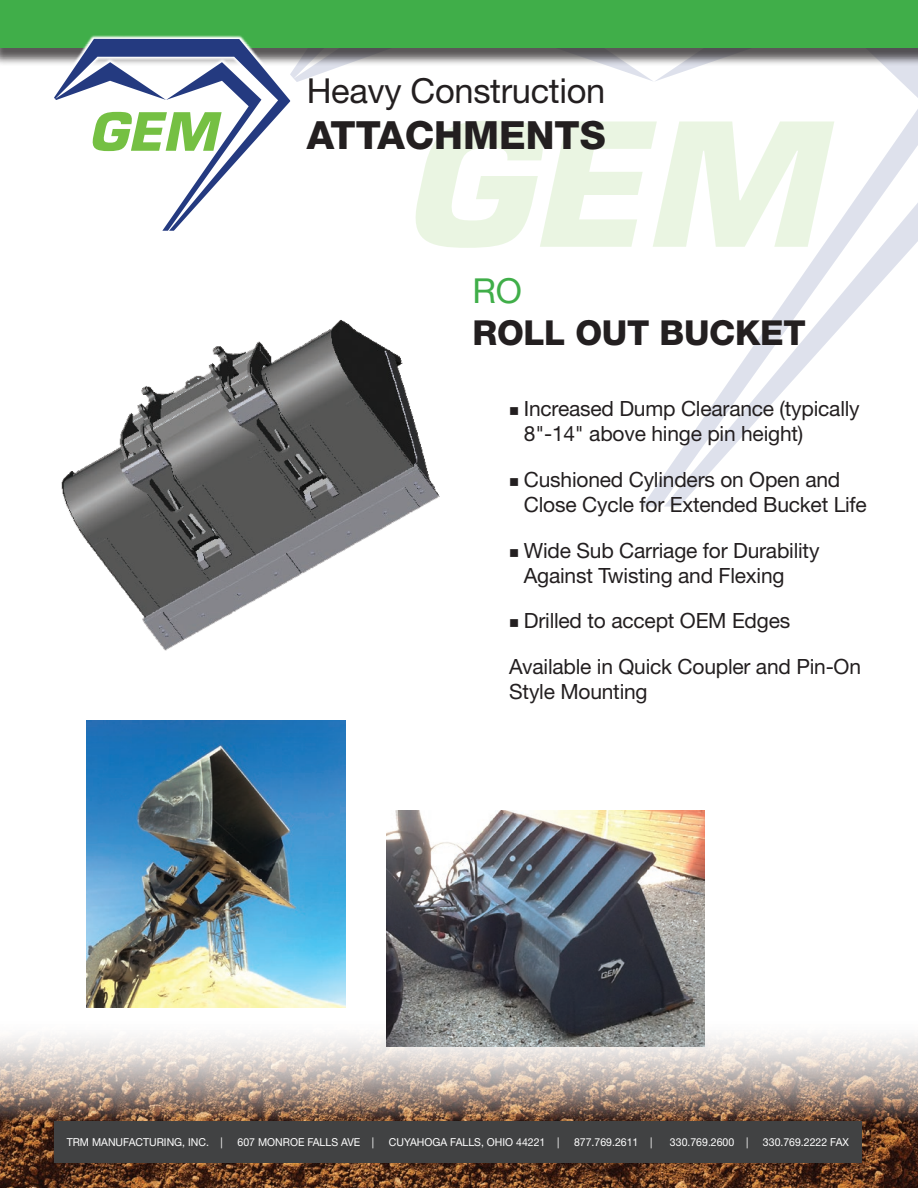
<style>
.page{position:relative;width:918px;height:1188px;background:#fff}
.page>*{position:absolute;margin:0;border:0;box-sizing:border-box;transform-origin:0 0}
.t1{font:800 38.85px "Helvetica Neue";color:#231f20}
.t2{font:34.5px "Helvetica Neue";letter-spacing:-.01em;color:#231f20}
.t3{font:800 34.5px "Helvetica Neue";letter-spacing:-.01em;color:#231f20}
.t4{font:34.5px "Helvetica Neue";color:#40ae49}
.t5{font:21px/25.2px "Helvetica Neue";letter-spacing:-.01em;color:#231f20}
.t6{font:10.95px "Helvetica Neue";color:#fff;scale:.96 1}
</style>
<div class="page">
<svg style="left:294px;top:67px;width:624px;height:440px"></svg>
<svg style="left:409px;top:120px;width:425px;height:128px"></svg>
<img style="left:0;top:1014px;width:918px;height:174px">
<div style="left:54px;top:1121px;width:808px;height:41px;background:#414243"></div>
<img style="left:87px;top:721px;width:258px;height:286px">
<img style="left:387px;top:810px;width:317px;height:236px">
<img style="left:61px;top:302px;width:395px;height:349px">
<div style="left:0;top:0;width:918px;height:67px;background:#231f20;opacity:.75"></div>
<div style="left:0;top:0;width:918px;height:48px;background:#40ae49"></div>
<svg style="left:50px;top:35px;width:244px;height:67px"></svg>
<svg style="left:54px;top:39px;width:236px;height:192px"></svg>
<svg style="left:91px;top:112px;width:131px;height:39px"></svg>
<p class="t2" style="left:307px;top:70px;width:300px">Heavy Construction</p>
<p class="t1" style="left:307px;top:112px;width:301px">ATTACHMENTS</p>
<p class="t4" style="left:472px;top:270px;width:51px">RO</p>
<p class="t3" style="left:472px;top:312px;width:335px">ROLL OUT BUCKET</p>
<p class="t5" style="left:524px;top:396px;width:337px;text-indent:-15px">■ Increased Dump Clearance (typically<br>8"-14" above hinge pin height)</p>
<p class="t5" style="left:524px;top:467px;width:345px;text-indent:-15px">■ Cushioned Cylinders on Open and<br>Close Cycle for Extended Bucket Life</p>
<p class="t5" style="left:524px;top:537px;width:297px;text-indent:-15px">■ Wide Sub Carriage for Durability<br>Against Twisting and Flexing</p>
<p class="t5" style="left:509px;top:608px;width:283px">■ Drilled to accept OEM Edges</p>
<p class="t5" style="left:509px;top:653px;width:353px">Available in Quick Coupler and Pin-On<br>Style Mounting</p>
<p class="t6" style="left:67px;top:1136px;width:164px">TRM MANUFACTURING, INC. |</p>
<p class="t6" style="left:238px;top:1136px;width:144px">607 MONROE FALLS AVE |</p>
<p class="t6" style="left:389px;top:1136px;width:179px">CUYAHOGA FALLS, OHIO 44221 |</p>
<p class="t6" style="left:574px;top:1136px;width:83px">877.769.2611 |</p>
<p class="t6" style="left:670px;top:1136px;width:83px">330.769.2600 |</p>
<p class="t6" style="left:763px;top:1136px;width:91px">330.769.2222 FAX</p>
</div>
